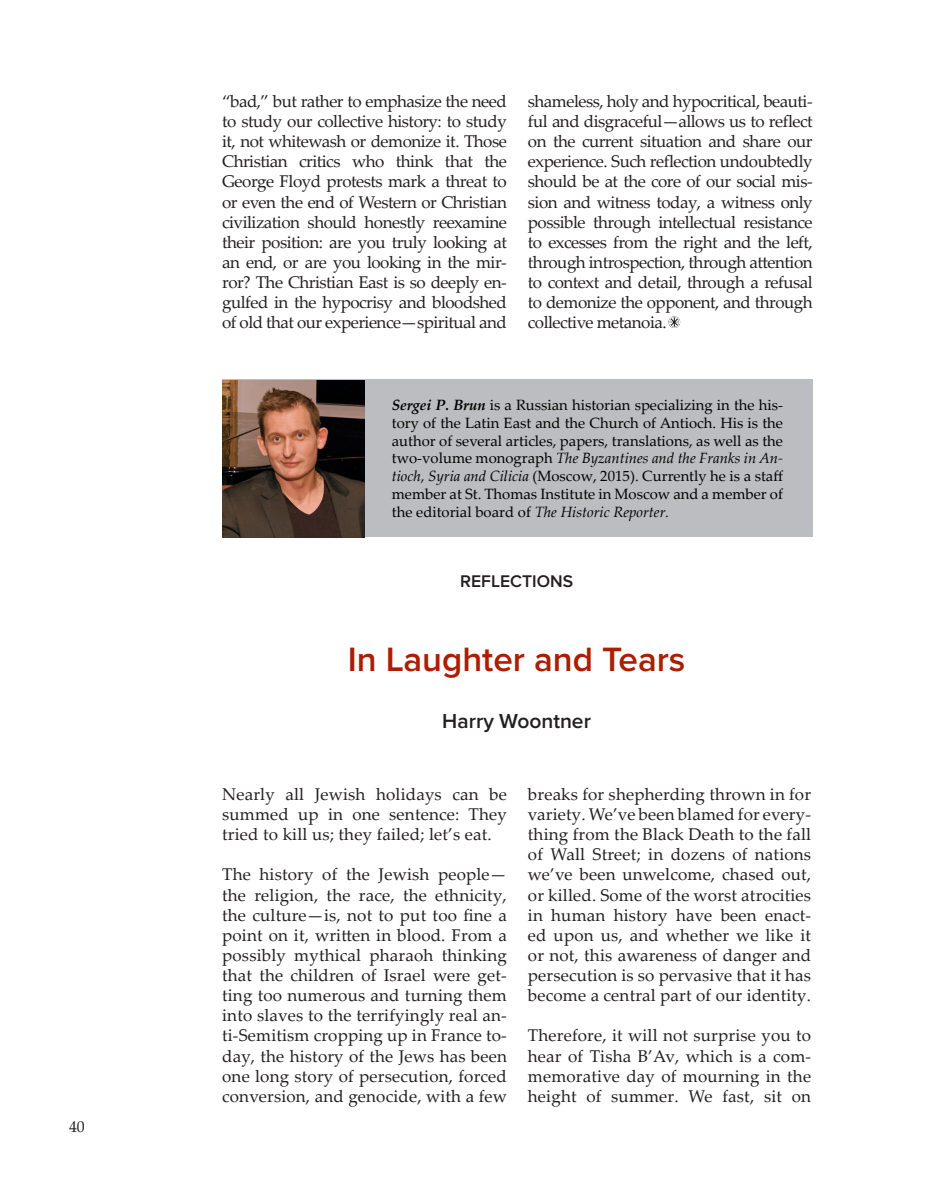
<style>
.page{position:relative;width:945px;height:1197px;background:#fff}
.page>*{position:absolute;margin:0;border:0;box-sizing:border-box;transform-origin:0 0}
.Article_Title{font:600 35px "Proxima Nova";color:#ad1d00}
.Article_Author{font:600 21px "Proxima Nova";color:#231f20}
.Article_Category{font:600 17.5px "Proxima Nova";color:#231f20}
.t1{font:16.97px/20.1px "Palatino Linotype";letter-spacing:.01em;color:#231f20;text-align:justify}
.t2{font:15.75px "Palatino Linotype";color:#231f20}
.Bio{font:14.88px/17.8px "Palatino Linotype";color:#000;text-align:justify}
.s1{font-weight:700;font-style:italic}
.s2{font-style:italic}
</style>
<div class="page">
<div style="left:222px;top:380px;width:591px;height:157px;background:#bcbdc0"></div>
<img style="left:222px;top:380px;width:143px;height:157px">
<svg style="left:668px;top:316px;width:13px;height:12px"></svg>
<p class="t2" style="left:69px;top:1115px;width:17px">40</p>
<p class="t1" style="left:222px;top:90px;width:286px">“bad,” but rather to emphasize the need to study our collective history: to study it, not whitewash or demonize it. Those Christian critics who think that the George Floyd protests mark a threat to or even the end of Western or Christian civilization should honestly reexamine their position: are you truly looking at an end, or are you looking in the mir&shy;ror? The Christian East is so deeply en&shy;gulfed in the hypocrisy and bloodshed of old that our experience—spiritual and</p>
<p class="t1" style="left:528px;top:90px;width:286px">shameless, holy and hypocritical, beauti&shy;ful and disgraceful—allows us to reflect on the current situation and share our experience. Such reflection undoubtedly should be at the core of our social mis&shy;sion and witness today, a witness only possible through intellectual resistance to excesses from the right and the left, through introspection, through attention to context and detail, through a refusal to demonize the opponent, and through collective metanoia.</p>
<p class="Bio" style="left:392px;top:395px;width:393px"><span class="s1">Sergei P. Brun</span> is a Russian historian specializing in the his&shy;tory of the Latin East and the Church of Antioch. His is the author of several articles, papers, translations, as well as the two-volume monograph <span class="s2">The Byzantines and the Franks in An&shy;tioch, Syria and Cilicia</span> (Moscow, 2015). Currently he is a staff member at St. Thomas Institute in Moscow and a member of the editorial board of <span class="s2">The Historic Reporter.</span></p>
<p class="Article_Category" style="left:460px;top:571px;width:115px">REFLECTIONS</p>
<p class="Article_Title" style="left:348px;top:639px;width:339px">In Laughter and Tears</p>
<p class="Article_Author" style="left:442px;top:709px;width:150px">Harry Woontner</p>
<p class="t1" style="left:222px;top:783px;width:286px">Nearly all Jewish holidays can be summed up in one sentence: They tried to kill us; they failed; let’s eat.</p>
<p class="t1" style="left:222px;top:864px;width:286px">The history of the Jewish people— the religion, the race, the ethnicity, the culture—is, not to put too fine a point on it, written in blood. From a possibly mythical pharaoh thinking that the children of Israel were get&shy;ting too numerous and turning them into slaves to the terrifyingly real an&shy;ti-Semitism cropping up in France to&shy;day, the history of the Jews has been one long story of persecution, forced conversion, and genocide, with a few</p>
<p class="t1" style="left:528px;top:783px;width:285px">breaks for shepherding thrown in for variety. We’ve been blamed for every&shy;thing from the Black Death to the fall of Wall Street; in dozens of nations we’ve been unwelcome, chased out, or killed. Some of the worst atrocities in human history have been enact&shy;ed upon us, and whether we like it or not, this awareness of danger and persecution is so pervasive that it has become a central part of our identity.</p>
<p class="t1" style="left:528px;top:1025px;width:285px">Therefore, it will not surprise you to hear of Tisha B’Av, which is a com&shy;memorative day of mourning in the height of summer. We fast, sit on</p>
</div>
